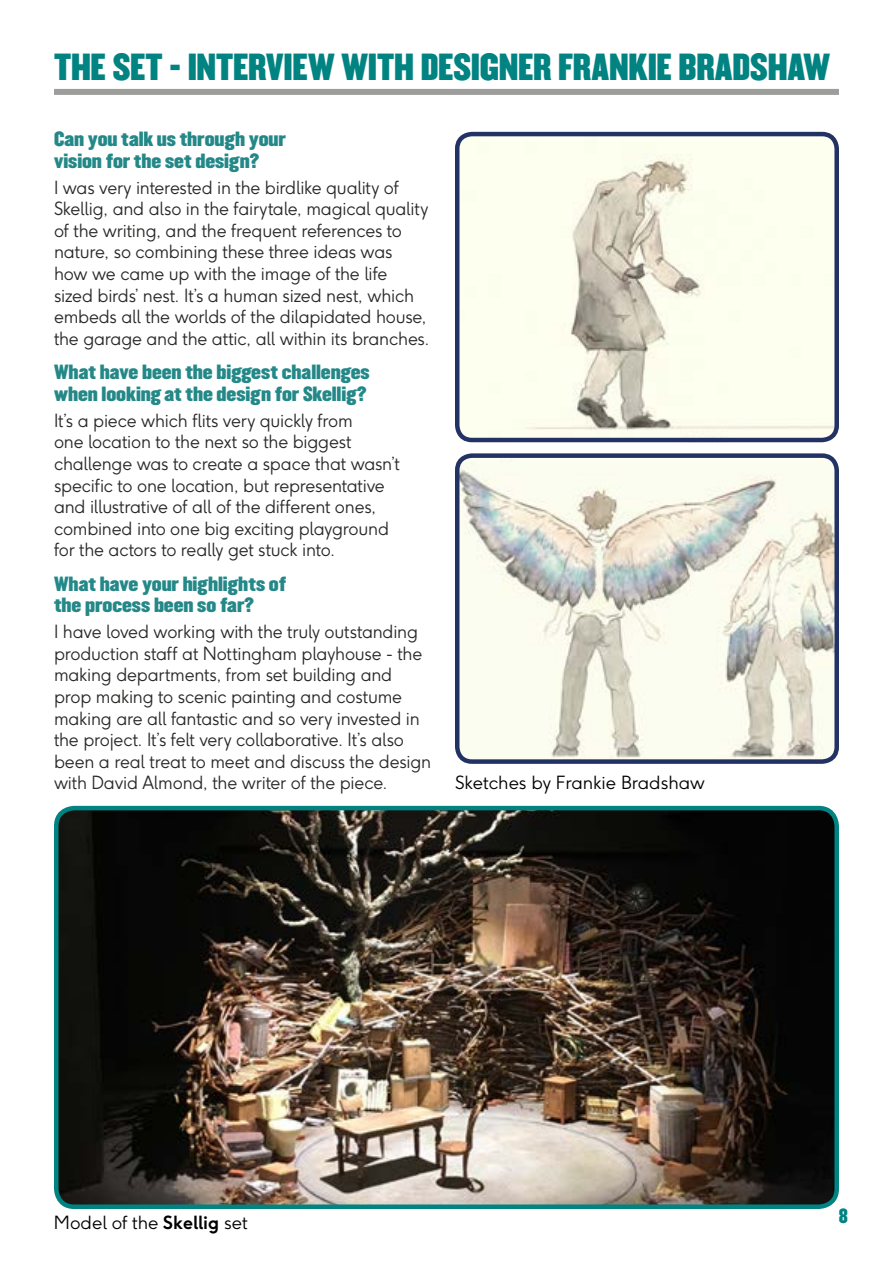
<style>
.page{position:relative;width:893px;height:1263px;background:#fff}
.page>*{position:absolute;margin:0;border:0;box-sizing:border-box;transform-origin:0 0}
.t1{font:33px "Champion Middleweight";letter-spacing:-.005em;color:#008381;scale:.96 1}
.t2{font:300 18px/21.6px "F37 Ginger";letter-spacing:-.01em;color:#282827;scale:.96 1}
.t3{font:18px/21.6px "Champion Middleweight";letter-spacing:-.005em;color:#238887;scale:.96 1}
.t4{font:300 18px "F37 Ginger";color:#000}
.t5{font:18px "Champion Welterweight";color:#008381}
.s1{font-weight:700}
</style>
<div class="page">
<div style="left:54px;top:89px;width:785px;height:6px;background:#9d9d9c"></div>
<img style="left:59px;top:811px;width:775px;height:393px">
<div style="left:54px;top:806px;width:785px;height:403px;border:4px solid #008381;border-radius:18px"></div>
<img style="left:460px;top:132px;width:374px;height:310px">
<div style="left:455px;top:132px;width:384px;height:310px;border:4px solid #223264;border-radius:15px"></div>
<img style="left:460px;top:458px;width:374px;height:301px">
<div style="left:455px;top:453px;width:384px;height:311px;border:4px solid #223264;border-radius:15px"></div>
<h1 class="t1" style="left:54px;top:40px;width:810px">THE SET - INTERVIEW WITH DESIGNER FRANKIE BRADSHAW</h1>
<p class="t3" style="left:54px;top:128px;width:243px">Can you talk us through your vision for the set design?</p>
<p class="t2" style="left:54px;top:178px;width:393px">I was very interested in the birdlike quality of Skellig, and also in the fairytale, magical quality of the writing, and the frequent references to nature, so combining these three ideas was how we came up with the image of the life sized birds’ nest. It’s a human sized nest, which embeds all the worlds of the dilapidated house, the garage and the attic, all within its branches.</p>
<p class="t3" style="left:54px;top:361px;width:330px">What have been the biggest challenges when looking at the design for Skellig?</p>
<p class="t2" style="left:54px;top:411px;width:362px">It’s a piece which flits very quickly from<br>one location to the next so the biggest challenge was to create a space that wasn’t specific to one location, but representative and illustrative of all of the different ones, combined into one big exciting playground for the actors to really get stuck into.</p>
<p class="t3" style="left:54px;top:572px;width:243px">What have your highlights of the process been so far?</p>
<p class="t2" style="left:54px;top:622px;width:394px">I have loved working with the truly outstanding production staff at Nottingham playhouse - the making departments, from set building and prop making to scenic painting and costume making are all fantastic and so very invested in the project. It’s felt very collaborative. It’s also been a real treat to meet and discuss the design with David Almond, the writer of the piece.</p>
<p class="t4" style="left:455px;top:775px;width:251px">Sketches by Frankie Bradshaw</p>
<p class="t4" style="left:54px;top:1215px;width:195px">Model of the <span class="s1">Skellig</span> set</p>
<p class="t5" style="left:839px;top:1201px;width:11px">8</p>
</div>
